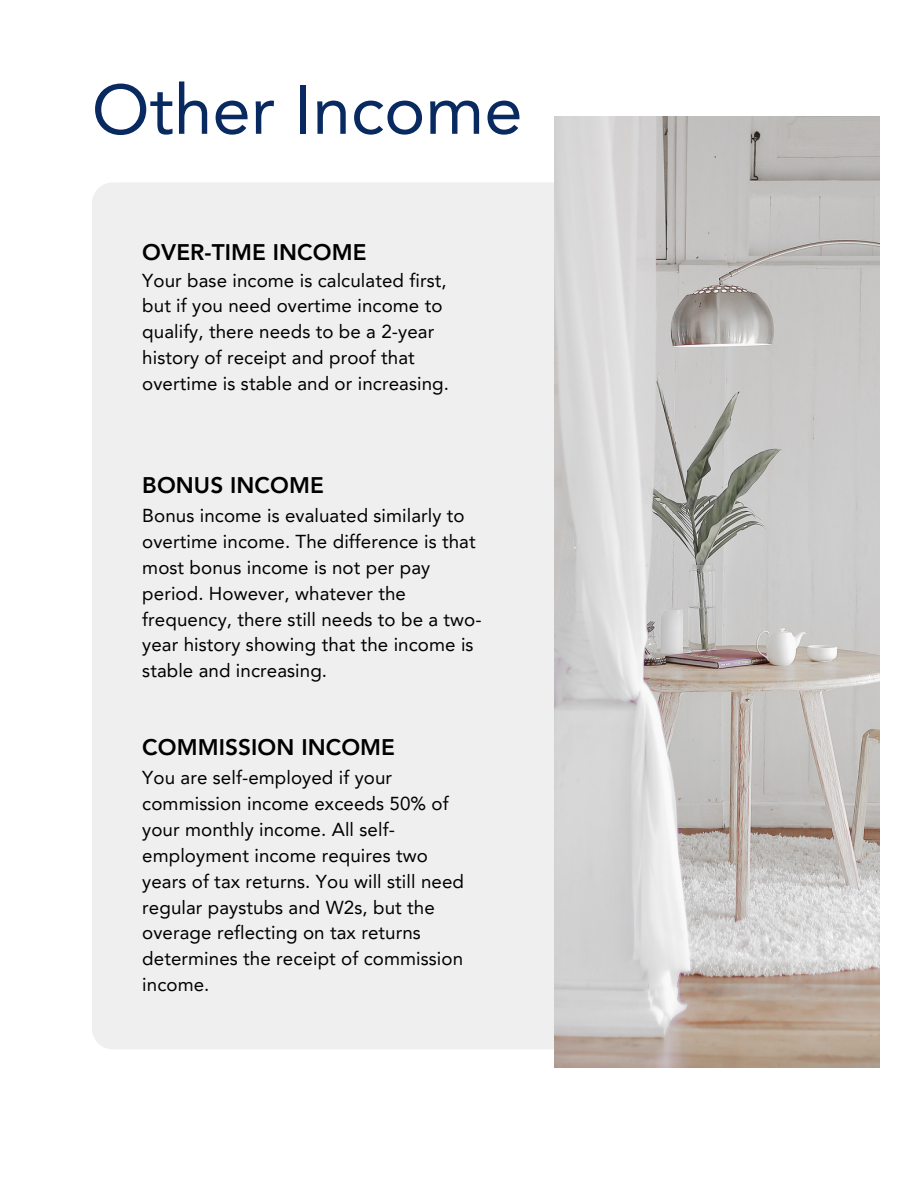
<style>
.page{position:relative;width:918px;height:1188px;background:#fff}
.page>*{position:absolute;margin:0;border:0;box-sizing:border-box;transform-origin:0 0}
.t1{font:69.15px "Avenir LT Pro";color:#092a60}
.t2{font:800 22.5px "Avenir LT Pro";letter-spacing:.005em;color:#000}
.t3{font:18.75px/25.8px "Avenir LT Pro";letter-spacing:.005em;color:#000}
</style>
<div class="page">
<div style="left:92px;top:182px;width:678px;height:867px;background:#efefef;border-radius:21px"></div>
<img style="left:554px;top:117px;width:326px;height:951px">
<p class="t1" style="left:92px;top:82px;width:432px">Other Income</p>
<h1 class="t2" style="left:142px;top:243px;width:226px">OVER-TIME INCOME</h1>
<p class="t3" style="left:142px;top:269px;width:308px">Your base income is calculated first, but if you need overtime income to qualify, there needs to be a 2-year history of receipt and proof that overtime is stable and or increasing.</p>
<p class="t2" style="left:142px;top:476px;width:183px">BONUS INCOME</p>
<p class="t3" style="left:142px;top:504px;width:341px">Bonus income is evaluated similarly to overtime income. The difference is that most bonus income is not per pay period. However, whatever the frequency, there still needs to be a two&shy;year history showing that the income is stable and increasing.</p>
<p class="t2" style="left:142px;top:738px;width:254px">COMMISSION INCOME</p>
<p class="t3" style="left:142px;top:766px;width:323px">You are self-employed if your commission income exceeds 50% of your monthly income. All self&shy;employment income requires two years of tax returns. You will still need regular paystubs and W2s, but the overage reflecting on tax returns determines the receipt of commission income.</p>
</div>
